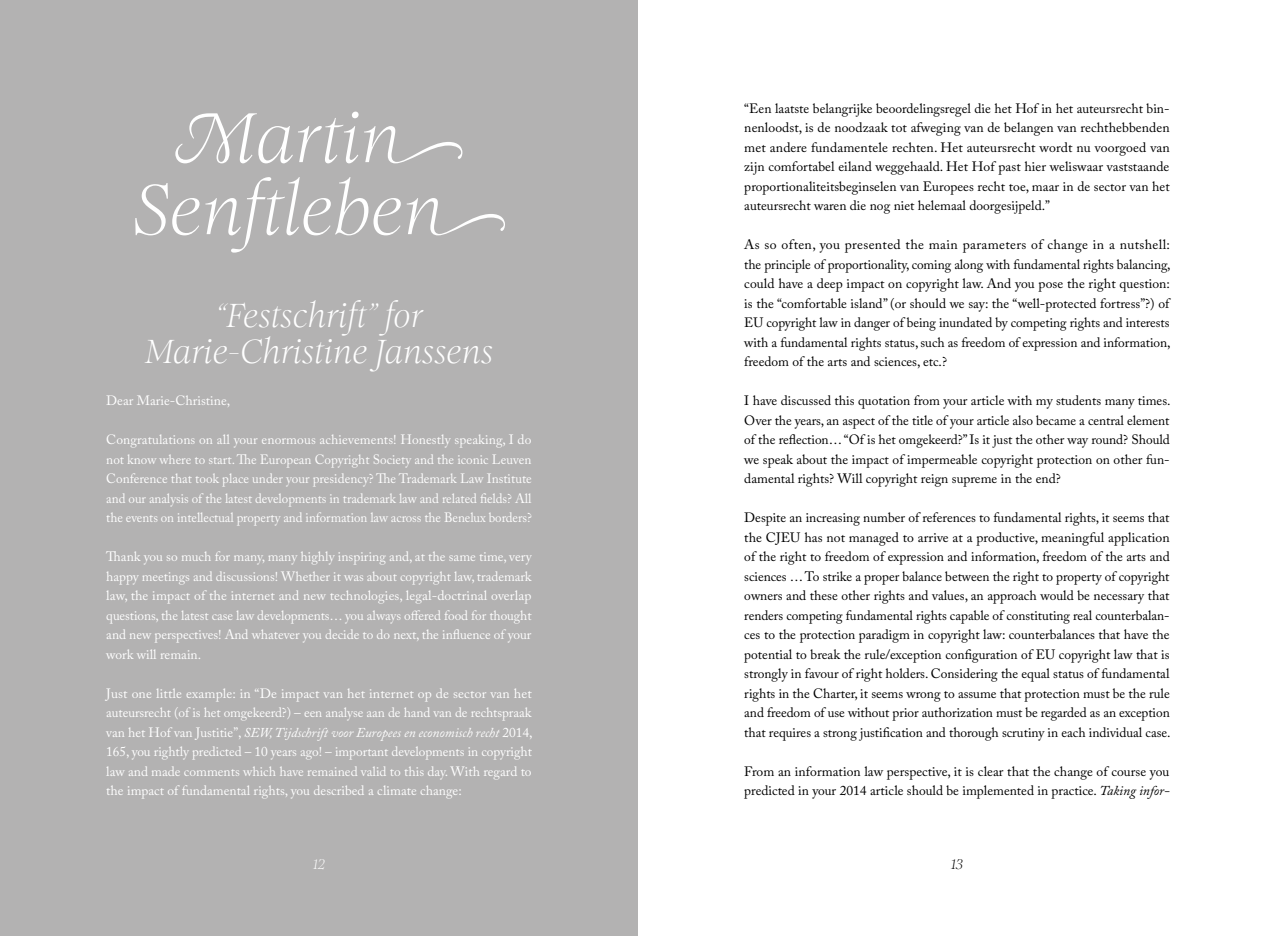
<style>
.page{position:relative;width:1276px;height:936px;background:#fff}
.page>*{position:absolute;margin:0;border:0;box-sizing:border-box;transform-origin:0 0}
.t1{font:italic 69.6px/72px "Romie Trial";color:#fff;text-align:center}
.t2{font:italic 33px/36px "Romie Trial";color:#fff;text-align:center}
.t3{font:13.5px/19.5px "Adobe Caslon Pro";color:#000;text-align:justify}
.t4{font:13.5px/19.5px "Adobe Caslon Pro";letter-spacing:-.005em;color:#fff;text-align:justify}
.t5{font:italic 13.5px "Romie Trial";color:#fff}
.t6{font:italic 13.5px "Romie Trial";color:#000}
.s1{font-style:italic}
</style>
<div class="page">
<div style="left:0;top:0;width:638px;height:935px;background:#b3b2b2"></div>
<h1 class="t1" style="left:133px;top:98px;width:375px">Martin<br>Senftleben</h1>
<h2 class="t2" style="left:145px;top:296px;width:350px">“Festschrift” for<br>Marie-Christine Janssens</h2>
<p class="t4" style="left:106px;top:391px;width:125px">Dear Marie-Christine,</p>
<p class="t4" style="left:106px;top:430px;width:427px">Congratulations on all your enormous achievements! Honestly speaking, I do not know where to start. The European Copyright Society and the iconic Leuven Conference that took place under your presidency? The Trademark Law Institute and our analysis of the latest developments in trademark law and related fields? All the events on intellectual property and information law across the Benelux borders?</p>
<p class="t4" style="left:106px;top:547px;width:427px">Thank you so much for many, many highly inspiring and, at the same time, very happy meetings and discussions! Whether it was about copyright law, trademark law, the impact of the internet and new technologies, legal-doctrinal overlap questions, the latest case law developments… you always offered food for thought and new perspectives! And whatever you decide to do next, the influence of your work will remain.</p>
<p class="t4" style="left:106px;top:683px;width:428px">Just one little example: in “De impact van het internet op de sector van het auteursrecht (of is het omgekeerd?) – een analyse aan de hand van de rechtspraak van het Hof van Justitie”, <span class="s1">SEW, Tijdschrift voor Europees en economisch recht</span> 2014, 165, you rightly predicted – 10 years ago! – important developments in copyright law and made comments which have remained valid to this day. With regard to the impact of fundamental rights, you described a climate change:</p>
<p class="t3" style="left:744px;top:98px;width:427px">“Een laatste belangrijke beoordelingsregel die het Hof in het auteursrecht bin&shy;nenloodst, is de noodzaak tot afweging van de belangen van rechthebbenden met andere fundamentele rechten. Het auteursrecht wordt nu voorgoed van zijn comfortabel eiland weggehaald. Het Hof past hier weliswaar vaststaande proportionaliteitsbeginselen van Europees recht toe, maar in de sector van het auteursrecht waren die nog niet helemaal doorgesijpeld.”</p>
<p class="t3" style="left:744px;top:235px;width:428px">As so often, you presented the main parameters of change in a nutshell: the principle of proportionality, coming along with fundamental rights balancing, could have a deep impact on copyright law. And you pose the right question: is the “comfortable island” (or should we say: the “well-protected fortress”?) of EU copyright law in danger of being inundated by competing rights and interests with a fundamental rights status, such as freedom of expression and information, freedom of the arts and sciences, etc.?</p>
<p class="t3" style="left:744px;top:391px;width:428px">I have discussed this quotation from your article with my students many times.<br>Over the years, an aspect of the title of your article also became a central element of the reflection… “Of is het omgekeerd?” Is it just the other way round? Should we speak about the impact of impermeable copyright protection on other fun&shy;damental rights? Will copyright reign supreme in the end?</p>
<p class="t3" style="left:744px;top:508px;width:428px">Despite an increasing number of references to fundamental rights, it seems that the CJEU has not managed to arrive at a productive, meaningful application of the right to freedom of expression and information, freedom of the arts and sciences … To strike a proper balance between the right to property of copyright owners and these other rights and values, an approach would be necessary that renders competing fundamental rights capable of constituting real counterbalan&shy;ces to the protection paradigm in copyright law: counterbalances that have the potential to break the rule/exception configuration of EU copyright law that is strongly in favour of right holders. Considering the equal status of fundamental rights in the Charter, it seems wrong to assume that protection must be the rule and freedom of use without prior authorization must be regarded as an exception that requires a strong justification and thorough scrutiny in each individual case.</p>
<p class="t3" style="left:744px;top:761px;width:427px">From an information law perspective, it is clear that the change of course you predicted in your 2014 article should be implemented in practice. <span class="s1">Taking infor-</span></p>
<p class="t5" style="left:313px;top:852px;width:14px">12</p>
<p class="t6" style="left:951px;top:852px;width:14px">13</p>
</div>
